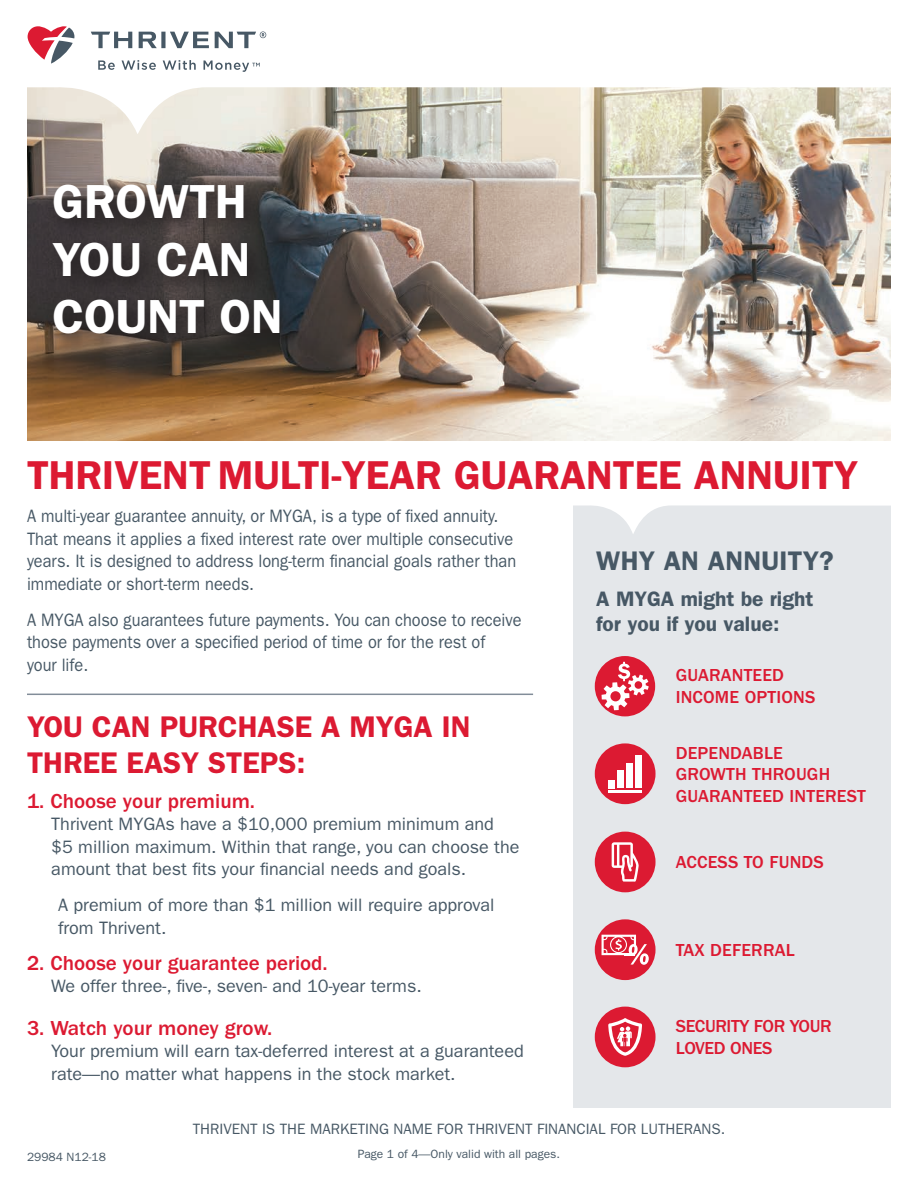
<style>
.page{position:relative;width:918px;height:1188px;background:#fff}
.page>*{position:absolute;margin:0;border:0;box-sizing:border-box;transform-origin:0 0}
.t1{font:600 48px/57.6px "ITC Franklin Gothic Std";color:#fff}
.Headline{font:600 40.5px "ITC Franklin Gothic Std";color:#dc1a32}
.t2{font:600 30px/36px "ITC Franklin Gothic Std";color:#dc1a32}
.t3{font:600 27px "ITC Franklin Gothic Std";letter-spacing:.01em;color:#475865}
.t4{font:500 21px "ITC Franklin Gothic Std";color:#dc1a32}
.t5{font:600 21px/25.2px "ITC Franklin Gothic Std";color:#475865}
.t6{font:18px/22.5px "ITC Franklin Gothic Std";color:#475865}
.t7{font:18px/22.5px "ITC Franklin Gothic Std";color:#475865;scale:.91 1}
.t8{font:500 18px/21.6px "ITC Franklin Gothic Std";letter-spacing:.01em;color:#dc1a32}
.t9{font:500 18px/21.6px "ITC Franklin Gothic Std";letter-spacing:-.02em;color:#dc1a32}
.t10{font:15px "ITC Franklin Gothic Std";color:#475865}
.t11{font:12px "ITC Franklin Gothic Std";color:#475865}
</style>
<div class="page">
<div style="left:574px;top:502px;width:317px;height:606px;background:#e4e7ea"></div>
<svg style="left:573px;top:502px;width:318px;height:34px"></svg>
<div style="left:595px;top:832px;width:61px;height:60px;background:#dc1a32;border-radius:50%"></div>
<svg style="left:612px;top:842px;width:27px;height:40px"></svg>
<div style="left:595px;top:743px;width:61px;height:61px;background:#dc1a32;border-radius:50%"></div>
<hr style="left:608px;top:790px;width:34px;height:3px;background:#fff">
<div style="left:608px;top:780px;width:7px;height:8px;background:#fff"></div>
<div style="left:617px;top:770px;width:7px;height:18px;background:#fff"></div>
<div style="left:635px;top:755px;width:7px;height:33px;background:#fff"></div>
<div style="left:626px;top:764px;width:7px;height:24px;background:#fff"></div>
<div style="left:595px;top:1007px;width:61px;height:60px;background:#dc1a32;border-radius:50%"></div>
<svg style="left:608px;top:1018px;width:34px;height:38px"></svg>
<div style="left:595px;top:919px;width:61px;height:61px;background:#dc1a32;border-radius:50%"></div>
<svg style="left:602px;top:935px;width:47px;height:30px"></svg>
<div style="left:595px;top:656px;width:60px;height:60px;background:#dc1a32;border-radius:50%"></div>
<svg style="left:602px;top:662px;width:47px;height:48px"></svg>
<img style="left:27px;top:137px;width:864px;height:303px">
<svg style="left:27px;top:87px;width:864px;height:50px;background:#dbd5c5"></svg>
<svg style="left:28px;top:26px;width:46px;height:38px"></svg>
<div style="left:161px;top:32px;width:5px;height:16px;background:#475865"></div>
<svg style="left:170px;top:32px;width:39px;height:16px"></svg>
<svg style="left:91px;top:32px;width:41px;height:16px"></svg>
<svg style="left:139px;top:32px;width:18px;height:16px"></svg>
<svg style="left:215px;top:32px;width:51px;height:16px"></svg>
<svg style="left:98px;top:60px;width:162px;height:12px"></svg>
<svg style="left:46px;top:177px;width:255px;height:178px;background:#3f3a39"></svg>
<hr style="left:27px;top:694px;width:506px;height:1px;background:#828d99">
<p class="t1" style="left:53px;top:173px;width:232px">GROWTH<br>YOU CAN<br>COUNT ON</p>
<p class="Headline" style="left:27px;top:451px;width:833px">THRIVENT MULTI-YEAR GUARANTEE ANNUITY</p>
<p class="t7" style="left:27px;top:505px;width:539px">A multi-year guarantee annuity, or MYGA, is a type of fixed annuity.<br>That means it applies a fixed interest rate over multiple consecutive years. It is designed to address long-term financial goals rather than immediate or short-term needs.</p>
<p class="t7" style="left:27px;top:608px;width:545px">A MYGA also guarantees future payments. You can choose to receive those payments over a specified period of time or for the rest of<br>your life.</p>
<p class="t2" style="left:27px;top:708px;width:445px">YOU CAN PURCHASE A MYGA IN<br>THREE EASY STEPS:</p>
<p class="t4" style="left:27px;top:789px;width:230px">1. Choose your premium.</p>
<p class="t6" style="left:51px;top:813px;width:470px">Thrivent MYGAs have a $10,000 premium minimum and $5 million maximum. Within that range, you can choose the amount that best fits your financial needs and goals.</p>
<p class="t6" style="left:58px;top:894px;width:438px">A premium of more than $1 million will require approval from Thrivent.</p>
<p class="t4" style="left:27px;top:951px;width:302px">2. Choose your guarantee period.</p>
<p class="t6" style="left:51px;top:975px;width:372px">We offer three-, five-, seven- and 10-year terms.</p>
<p class="t4" style="left:27px;top:1016px;width:247px">3. Watch your money grow.</p>
<p class="t6" style="left:51px;top:1040px;width:474px">Your premium will earn tax-deferred interest at a guaranteed rate—no matter what happens in the stock market.</p>
<p class="t3" style="left:596px;top:545px;width:239px">WHY AN ANNUITY?</p>
<p class="t5" style="left:596px;top:586px;width:219px">A MYGA might be right for you if you value:</p>
<p class="t8" style="left:676px;top:665px;width:141px">GUARANTEED<br>INCOME OPTIONS</p>
<p class="t8" style="left:676px;top:742px;width:109px">DEPENDABLE</p>
<p class="t8" style="left:676px;top:764px;width:192px">GROWTH THROUGH<br>GUARANTEED INTEREST</p>
<p class="t8" style="left:676px;top:852px;width:150px">ACCESS TO FUNDS</p>
<p class="t8" style="left:676px;top:939px;width:121px">TAX DEFERRAL</p>
<p class="t9" style="left:676px;top:1016px;width:157px">SECURITY FOR YOUR<br>LOVED ONES</p>
<p class="t11" style="left:27px;top:1150px;width:80px">29984 N12-18</p>
<p class="t10" style="left:193px;top:1120px;width:534px">THRIVENT IS THE MARKETING NAME FOR THRIVENT FINANCIAL FOR LUTHERANS.</p>
<p class="t11" style="left:358px;top:1147px;width:204px">Page 1 of 4—Only valid with all pages.</p>
</div>
